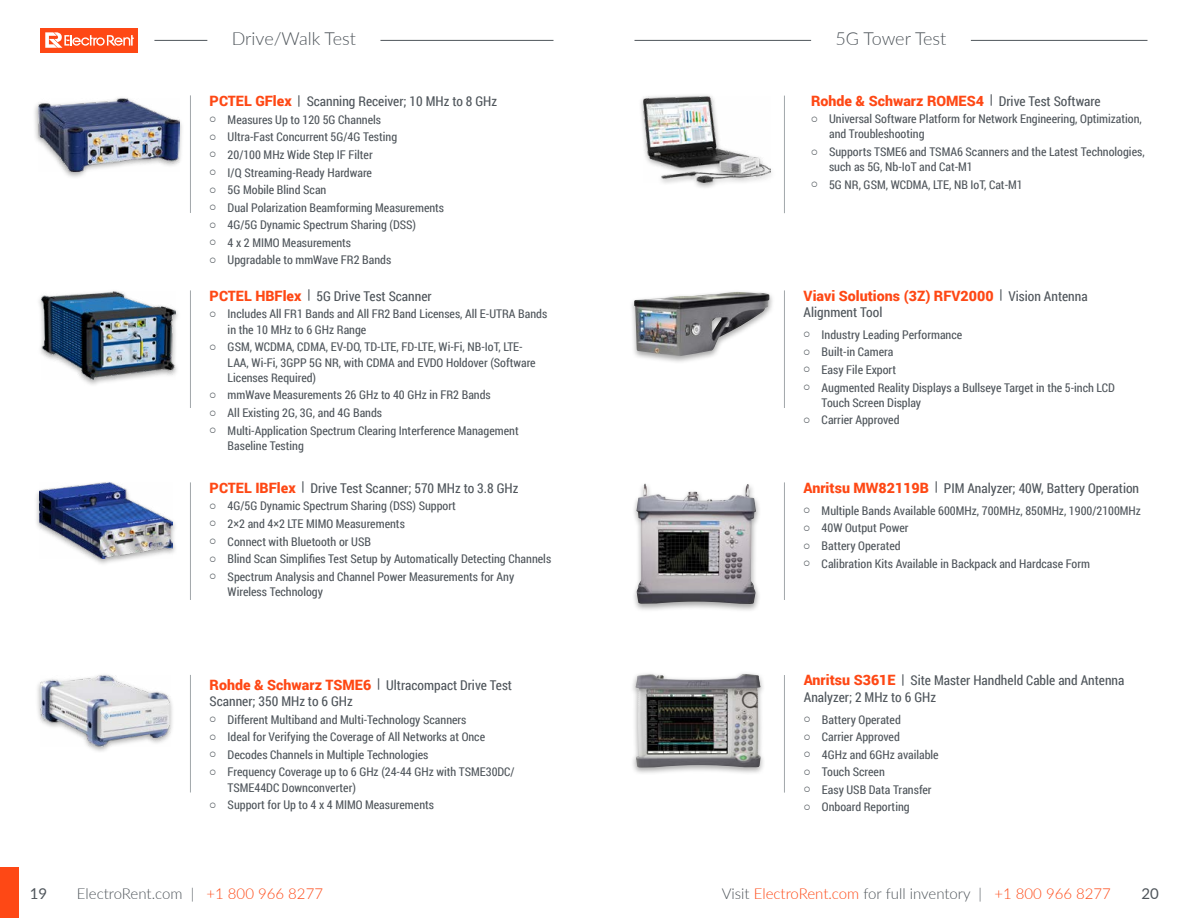
<style>
.page{position:relative;width:1188px;height:918px;background:#fff}
.page>*{position:absolute;margin:0;border:0;box-sizing:border-box;transform-origin:0 0}
.t1{font:300 18px "Lato";color:#4f555b}
.t2{font:300 15px "Lato";color:#fe4815}
.t3{font:300 15px "Lato";color:#4f555b}
.t4{font:15px "Lato";color:#4f555b}
.t5{font:900 14.25px "Roboto";color:#fe4815}
.t6{font:13.5px/16.2px "Roboto Condensed";color:#4f555b}
.t7{font:12px/17.5px "Roboto Condensed";color:#4f555b}
.s1{font-family:"Roboto";font-weight:900;font-size:14.25px;color:#fe4815}
.s2{font-weight:700}
.s3{font-family:"Roboto Condensed";font-weight:700;font-size:13.5px;color:#4f555b}
.s4{font-family:"Roboto Condensed";font-weight:400;font-size:13.5px;color:#4f555b}
.s5{color:#fe4815}
.s6{color:#4f555b}
</style>
<div class="page">
<div style="left:40px;top:28px;width:98px;height:24px;background:#fe4815"></div>
<svg style="left:45px;top:32px;width:89px;height:16px"></svg>
<div style="left:0;top:867px;width:18px;height:51px;background:#fe4815"></div>
<hr style="left:154px;top:40px;width:53px;height:1px;background:#4f555b">
<hr style="left:380px;top:40px;width:174px;height:1px;background:#4f555b">
<hr style="left:635px;top:40px;width:176px;height:1px;background:#4f555b">
<hr style="left:971px;top:40px;width:176px;height:1px;background:#4f555b">
<div style="left:34px;top:480px;width:144px;height:87px;background:#000;opacity:.35"></div>
<img style="left:40px;top:482px;width:133px;height:76px">
<div style="left:32px;top:95px;width:153px;height:84px;background:#000;opacity:.35"></div>
<img style="left:38px;top:98px;width:141px;height:73px">
<img style="left:41px;top:291px;width:135px;height:89px">
<hr style="left:190px;top:95px;width:1px;height:118px;background:#a1a7aa">
<hr style="left:190px;top:482px;width:1px;height:118px;background:#a1a7aa">
<hr style="left:190px;top:290px;width:1px;height:118px;background:#a1a7aa">
<hr style="left:784px;top:96px;width:1px;height:117px;background:#a1a7aa">
<div style="left:35px;top:672px;width:140px;height:82px;background:#000;opacity:.35"></div>
<img style="left:41px;top:675px;width:130px;height:72px">
<div style="left:638px;top:93px;width:138px;height:98px;background:#000;opacity:.35"></div>
<img style="left:644px;top:96px;width:126px;height:87px">
<hr style="left:784px;top:482px;width:1px;height:118px;background:#a1a7aa">
<hr style="left:784px;top:675px;width:1px;height:118px;background:#a1a7aa">
<hr style="left:784px;top:290px;width:1px;height:118px;background:#a1a7aa">
<div style="left:629px;top:289px;width:146px;height:75px;background:#000;opacity:.35"></div>
<img style="left:634px;top:292px;width:135px;height:64px">
<div style="left:631px;top:481px;width:131px;height:131px;background:#000;opacity:.35"></div>
<img style="left:636px;top:484px;width:120px;height:120px">
<div style="left:630px;top:671px;width:136px;height:105px;background:#000;opacity:.35"></div>
<img style="left:635px;top:674px;width:126px;height:94px">
<hr style="left:190px;top:675px;width:1px;height:117px;background:#a1a7aa">
<h1 class="t1" style="left:232px;top:26px;width:126px">Drive/Walk Test</h1>
<h1 class="t1" style="left:836px;top:26px;width:112px">5G Tower Test</h1>
<p class="t6" style="left:210px;top:93px;width:289px"><span class="s1">PCTEL GFlex</span> <span class="s2">|</span> Scanning Receiver; 10 MHz to 8 GHz</p>
<p class="t7" style="left:228px;top:110px;width:218px">Measures Up to 120 5G Channels<br>Ultra-Fast Concurrent 5G/4G Testing<br>20/100 MHz Wide Step IF Filter<br>I/Q Streaming-Ready Hardware<br>5G Mobile Blind Scan<br>Dual Polarization Beamforming Measurements<br>4G/5G Dynamic Spectrum Sharing (DSS)<br>4 x 2 MIMO Measurements<br>Upgradable to mmWave FR2 Bands</p>
<p class="t6" style="left:210px;top:287px;width:223px"><span class="s1">PCTEL HBFlex</span> <span class="s2">|</span> 5G Drive Test Scanner</p>
<p class="t7" style="left:228px;top:306px;width:321px;line-height:15.3px">Includes All FR1 Bands and All FR2 Band Licenses, All E-UTRA Bands in the 10 MHz to 6 GHz Range</p>
<p class="t7" style="left:228px;top:339px;width:310px;line-height:15.3px">GSM, WCDMA, CDMA, EV-DO, TD-LTE, FD-LTE, Wi-Fi, NB-IoT, LTE-<br>LAA, Wi-Fi, 3GPP 5G NR, with CDMA and EVDO Holdover (Software<br>Licenses Required)</p>
<p class="t7" style="left:228px;top:386px;width:293px">mmWave Measurements 26 GHz to 40 GHz in FR2 Bands<br>All Existing 2G, 3G, and 4G Bands<br>Multi-Application Spectrum Clearing Interference Management</p>
<p class="t7" style="left:228px;top:436px;width:78px">Baseline Testing</p>
<p class="t6" style="left:210px;top:480px;width:310px"><span class="s1">PCTEL IBFlex</span> <span class="s2">|</span> Drive Test Scanner; 570 MHz to 3.8 GHz</p>
<p class="t7" style="left:228px;top:497px;width:325px">4G/5G Dynamic Spectrum Sharing (DSS) Support<br>2×2 and 4×2 LTE MIMO Measurements<br>Connect with Bluetooth or USB<br>Blind Scan Simplifies Test Setup by Automatically Detecting Channels Spectrum Analysis and Channel Power Measurements for Any</p>
<p class="t7" style="left:228px;top:583px;width:97px">Wireless Technology</p>
<p class="t6" style="left:210px;top:677px;width:304px"><span class="s1">Rohde &amp; Schwarz TSME6</span> <span class="s2">|</span> Ultracompact Drive Test<br>Scanner; 350 MHz to 6 GHz</p>
<p class="t7" style="left:228px;top:710px;width:289px">Different Multiband and Multi-Technology Scanners<br>Ideal for Verifying the Coverage of All Networks at Once Decodes Channels in Multiple Technologies<br>Frequency Coverage up to 6 GHz (24-44 GHz with TSME30DC/</p>
<p class="t7" style="left:228px;top:778px;width:208px">TSME44DC Downconverter)<br>Support for Up to 4 x 4 MIMO Measurements</p>
<p class="t5" style="left:811px;top:90px;width:291px">Rohde &amp; Schwarz ROMES4 <span class="s3">|</span> <span class="s4">Drive Test Software</span></p>
<p class="t7" style="left:829px;top:111px;width:314px;line-height:15.3px">Universal Software Platform for Network Engineering, Optimization, and Troubleshooting</p>
<p class="t7" style="left:829px;top:144px;width:317px;line-height:15.3px">Supports TSME6 and TSMA6 Scanners and the Latest Technologies, such as 5G, Nb-IoT and Cat-M1</p>
<p class="t7" style="left:829px;top:175px;width:195px">5G NR, GSM, WCDMA, LTE, NB IoT, Cat-M1</p>
<p class="t5" style="left:804px;top:285px;width:286px">Viavi Solutions (3Z) RFV2000 <span class="s3">|</span> <span class="s4">Vision Antenna</span></p>
<p class="t6" style="left:804px;top:303px;width:80px">Alignment Tool</p>
<p class="t7" style="left:822px;top:325px;width:295px">Industry Leading Performance<br>Built-in Camera<br>Easy File Export<br>Augmented Reality Displays a Bullseye Target in the 5-inch LCD</p>
<p class="t7" style="left:822px;top:393px;width:101px">Touch Screen Display<br>Carrier Approved</p>
<p class="t6" style="left:804px;top:479px;width:337px"><span class="s1">Anritsu MW82119B</span> <span class="s2">|</span> PIM Analyzer; 40W, Battery Operation</p>
<p class="t7" style="left:822px;top:501px;width:321px">Multiple Bands Available 600MHz, 700MHz, 850MHz, 1900/2100MHz 40W Output Power<br>Battery Operated<br>Calibration Kits Available in Backpack and Hardcase Form</p>
<p class="t6" style="left:804px;top:672px;width:322px"><span class="s1">Anritsu S361E</span> <span class="s2">|</span> Site Master Handheld Cable and Antenna<br>Analyzer; 2 MHz to 6 GHz</p>
<p class="t7" style="left:822px;top:710px;width:118px">Battery Operated<br>Carrier Approved<br>4GHz and 6GHz available<br>Touch Screen<br>Easy USB Data Transfer<br>Onboard Reporting</p>
<p class="t4" style="left:30px;top:883px;width:19px">19</p>
<p class="t3" style="left:77px;top:883px;width:248px">ElectroRent.com | <span class="s5">+1 800 966 8277</span></p>
<p class="t2" style="left:722px;top:883px;width:391px"><span class="s6">Visit</span> ElectroRent.com <span class="s6">for full inventory |</span> +1 800 966 8277</p>
<p class="t4" style="left:1141px;top:883px;width:19px">20</p>
</div>
